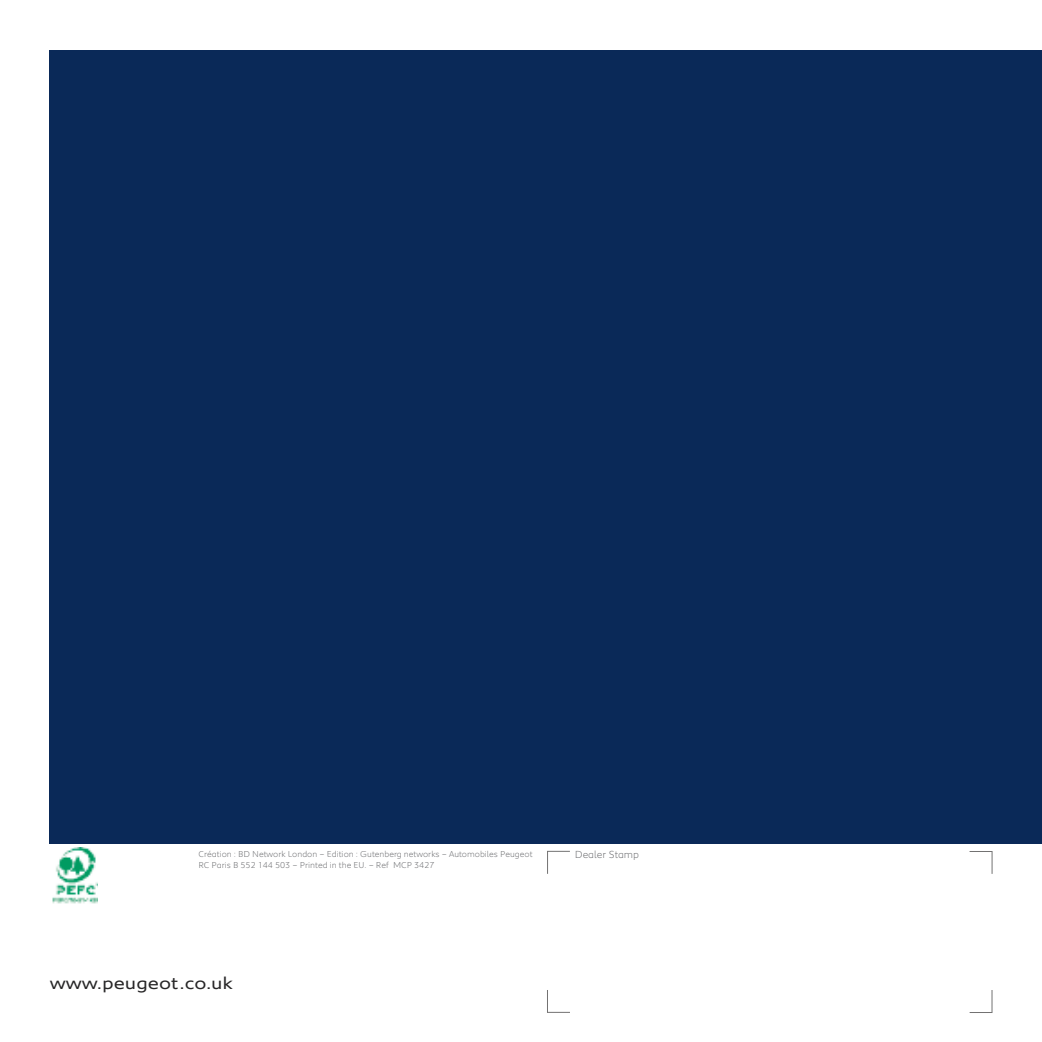
<style>
.page{position:relative;width:1042px;height:1042px;background:#fff}
.page>*{position:absolute;margin:0;border:0;box-sizing:border-box;transform-origin:0 0}
.t1{font:17.5px "Peugeot Expanded";color:#272627}
.t2{font:300 10.5px "Peugeot";color:#6d6e71}
.t3{font:300 8.75px/10.5px "Peugeot";color:#6d6e71}
</style>
<div class="page">
<div style="left:50px;top:50px;width:992px;height:793px;background:#0a2958"></div>
<img style="left:52px;top:848px;width:46px;height:56px">
<svg style="left:547px;top:851px;width:23px;height:23px"></svg>
<svg style="left:547px;top:990px;width:23px;height:23px"></svg>
<svg style="left:969px;top:990px;width:23px;height:23px"></svg>
<svg style="left:969px;top:851px;width:23px;height:23px"></svg>
<p class="t3" style="left:198px;top:850px;width:335px">Création : BD Network London – Edition : Gutenberg networks – Automobiles Peugeot<br>RC Paris B 552 144 503 – Printed in the EU. – Ref MCP 3427</p>
<h1 class="t1" style="left:50px;top:977px;width:185px">www.peugeot.co.uk</h1>
<p class="t2" style="left:575px;top:850px;width:66px">Dealer Stamp</p>
</div>
